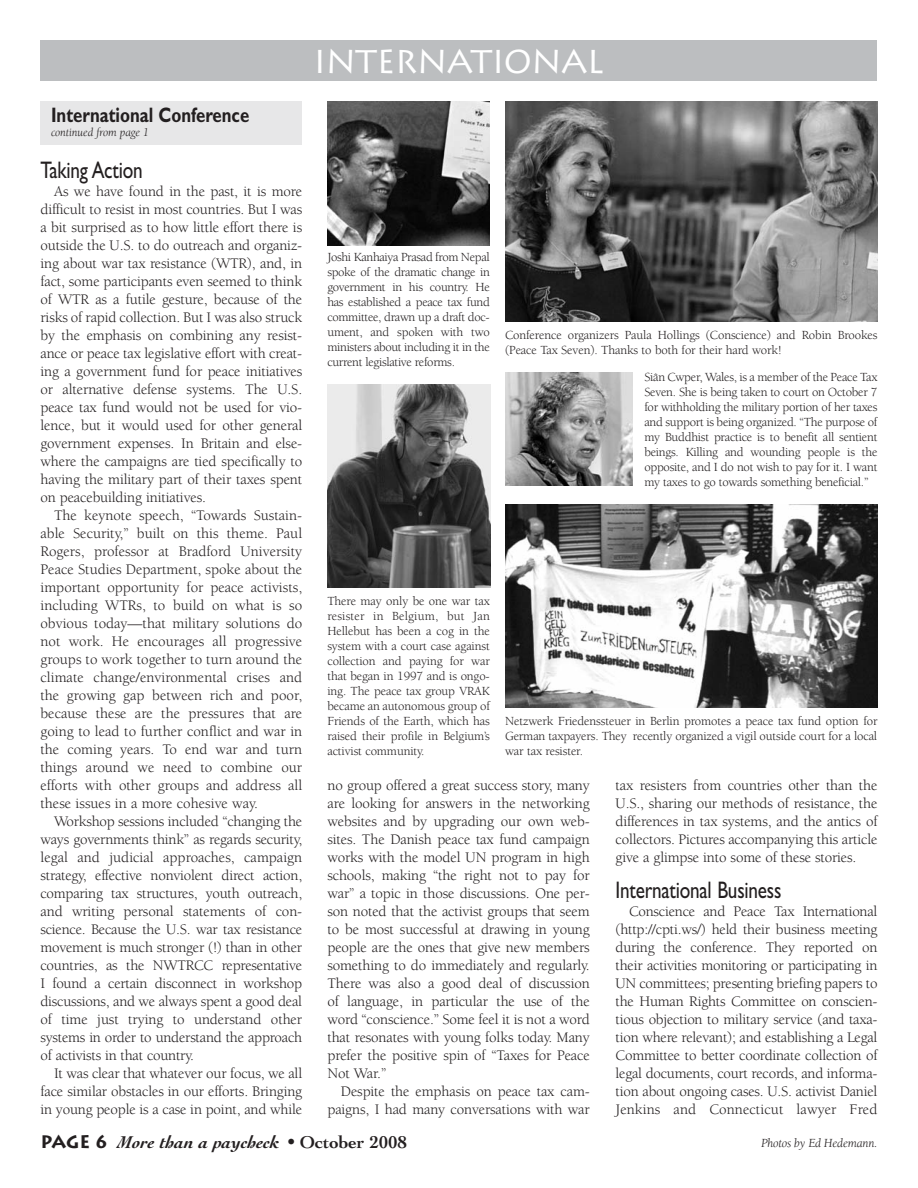
<style>
.page{position:relative;width:918px;height:1188px;background:#fff}
.page>*{position:absolute;margin:0;border:0;box-sizing:border-box;transform-origin:0 0}
.t1{font:33px "Lithos";letter-spacing:-.015em;color:#fff}
.t2{font:24px "Gill Sans";letter-spacing:-.01em;color:#231f20;scale:.8 1}
.t3{font:700 21px "Gill Sans";color:#231f20;scale:.8 1}
.t4{font:italic 700 18px "Cochin";color:#231f20}
.t5{font:15px/18px "Berkeley";letter-spacing:-.01em;color:#231f20;text-align:justify}
.t6{font:12.75px/15px "Berkeley";letter-spacing:-.01em;color:#231f20;text-align:justify}
.t7{font:italic 12.75px "Berkeley";letter-spacing:-.015em;color:#231f20}
.t8{font:italic 12px "Berkeley";letter-spacing:-.01em;color:#231f20}
.s1{font-family:"Lithos";font-style:normal}
.s2{font-family:"Helvetica";font-weight:400;font-style:normal}
.s3{font-style:normal}
</style>
<div class="page">
<div style="left:40px;top:101px;width:262px;height:43px;background:#e7e7e8"></div>
<div style="left:40px;top:40px;width:838px;height:41px;background:#bcbec0"></div>
<img style="left:327px;top:385px;width:163px;height:202px">
<img style="left:506px;top:505px;width:372px;height:202px">
<img style="left:327px;top:101px;width:163px;height:144px">
<img style="left:505px;top:101px;width:373px;height:221px">
<img style="left:505px;top:373px;width:128px;height:113px">
<h3 class="t3" style="left:51px;top:107px;width:249px">International Conference</h3>
<h2 class="t2" style="left:40px;top:162px;width:129px">Taking Action</h2>
<p class="t5" style="left:40px;top:184px;width:263px;text-indent:14px">As we have found in the past, it is more difficult to resist in most countries. But I was a bit surprised as to how little effort there is outside the U.S. to do outreach and organiz&shy;ing about war tax resistance (WTR), and, in fact, some participants even seemed to think of WTR as a futile gesture, because of the risks of rapid collection. But I was also struck by the emphasis on combining any resist&shy;ance or peace tax legislative effort with creat&shy;ing a government fund for peace initiatives or alternative defense systems. The U.S. peace tax fund would not be used for vio&shy;lence, but it would used for other general government expenses. In Britain and else&shy;where the campaigns are tied specifically to having the military part of their taxes spent on peacebuilding initiatives.</p>
<p class="t5" style="left:40px;top:508px;width:263px;text-indent:14px">The keynote speech, “Towards Sustain&shy;able Security,” built on this theme. Paul Rogers, professor at Bradford University Peace Studies Department, spoke about the important opportunity for peace activists, including WTRs, to build on what is so obvious today—that military solutions do not work. He encourages all progressive groups to work together to turn around the climate change/environmental crises and the growing gap between rich and poor, because these are the pressures that are going to lead to further conflict and war in the coming years. To end war and turn things around we need to combine our efforts with other groups and address all these issues in a more cohesive way.</p>
<p class="t5" style="left:40px;top:814px;width:263px;text-indent:14px">Workshop sessions included “changing the ways governments think” as regards security, legal and judicial approaches, campaign strategy, effective nonviolent direct action, comparing tax structures, youth outreach, and writing personal statements of con&shy;science. Because the U.S. war tax resistance movement is much stronger (!) than in other countries, as the NWTRCC representative I found a certain disconnect in workshop discussions, and we always spent a good deal of time just trying to understand other systems in order to understand the approach of activists in that country.</p>
<p class="t5" style="left:40px;top:1066px;width:263px;text-indent:14px">It was clear that whatever our focus, we all face similar obstacles in our efforts. Bringing in young people is a case in point, and while</p>
<p class="t8" style="left:51px;top:127px;width:99px">continued from page 1</p>
<h1 class="t1" style="left:313px;top:42px;width:293px">INTERNATIONAL</h1>
<p class="t6" style="left:327px;top:251px;width:164px">Joshi Kanhaiya Prasad from Nepal spoke of the dramatic change in government in his country. He has established a peace tax fund committee, drawn up a draft doc&shy;ument, and spoken with two ministers about including it in the current legislative reforms.</p>
<p class="t6" style="left:505px;top:328px;width:374px">Conference organizers Paula Hollings (Conscience) and Robin Brookes (Peace Tax Seven). Thanks to both for their hard work!</p>
<p class="t6" style="left:644px;top:371px;width:235px">Siân Cwper, Wales, is a member of the Peace Tax Seven. She is being taken to court on October 7 for withholding the military portion of her taxes and support is being organized. “The purpose of my Buddhist practice is to benefit all sentient beings. Killing and wounding people is the opposite, and I do not wish to pay for it. I want my taxes to go towards something beneficial.”</p>
<p class="t6" style="left:327px;top:594px;width:164px">There may only be one war tax resister in Belgium, but Jan Hellebut has been a cog in the system with a court case against collection and paying for war that began in 1997 and is ongo&shy;ing. The peace tax group VRAK became an autonomous group of Friends of the Earth, which has raised their profile in Belgium’s activist community.</p>
<p class="t6" style="left:505px;top:715px;width:374px">Netzwerk Friedenssteuer in Berlin promotes a peace tax fund option for German taxpayers. They recently organized a vigil outside court for a local war tax resister.</p>
<p class="t5" style="left:327px;top:778px;width:264px">no group offered a great success story, many are looking for answers in the networking websites and by upgrading our own web&shy;sites. The Danish peace tax fund campaign works with the model UN program in high schools, making “the right not to pay for war” a topic in those discussions. One per&shy;son noted that the activist groups that seem to be most successful at drawing in young people are the ones that give new members something to do immediately and regularly.<br>There was also a good deal of discussion of language, in particular the use of the word “conscience.” Some feel it is not a word that resonates with young folks today. Many prefer the positive spin of “Taxes for Peace Not War.”</p>
<p class="t5" style="left:327px;top:1084px;width:264px;text-align:right">Despite the emphasis on peace tax cam&shy;paigns, I had many conversations with war</p>
<p class="t5" style="left:616px;top:778px;width:263px">tax resisters from countries other than the U.S., sharing our methods of resistance, the differences in tax systems, and the antics of collectors. Pictures accompanying this article give a glimpse into some of these stories.</p>
<h2 class="t2" style="left:616px;top:882px;width:209px">International Business</h2>
<p class="t5" style="left:616px;top:904px;width:263px;text-indent:14px">Conscience and Peace Tax International (http://cpti.ws/) held their business meeting during the conference. They reported on their activities monitoring or participating in UN committees; presenting briefing papers to the Human Rights Committee on conscien&shy;tious objection to military service (and taxa&shy;tion where relevant); and establishing a Legal Committee to better coordinate collection of legal documents, court records, and informa&shy;tion about ongoing cases. U.S. activist Daniel Jenkins and Connecticut lawyer Fred</p>
<p class="t4" style="left:40px;top:1135px;width:368px"><span class="s1">PAGE 6</span> More than a paycheck <span class="s2">•</span> <span class="s3">October 2008</span></p>
<p class="t7" style="left:761px;top:1138px;width:118px">Photos by Ed Hedemann.</p>
</div>
